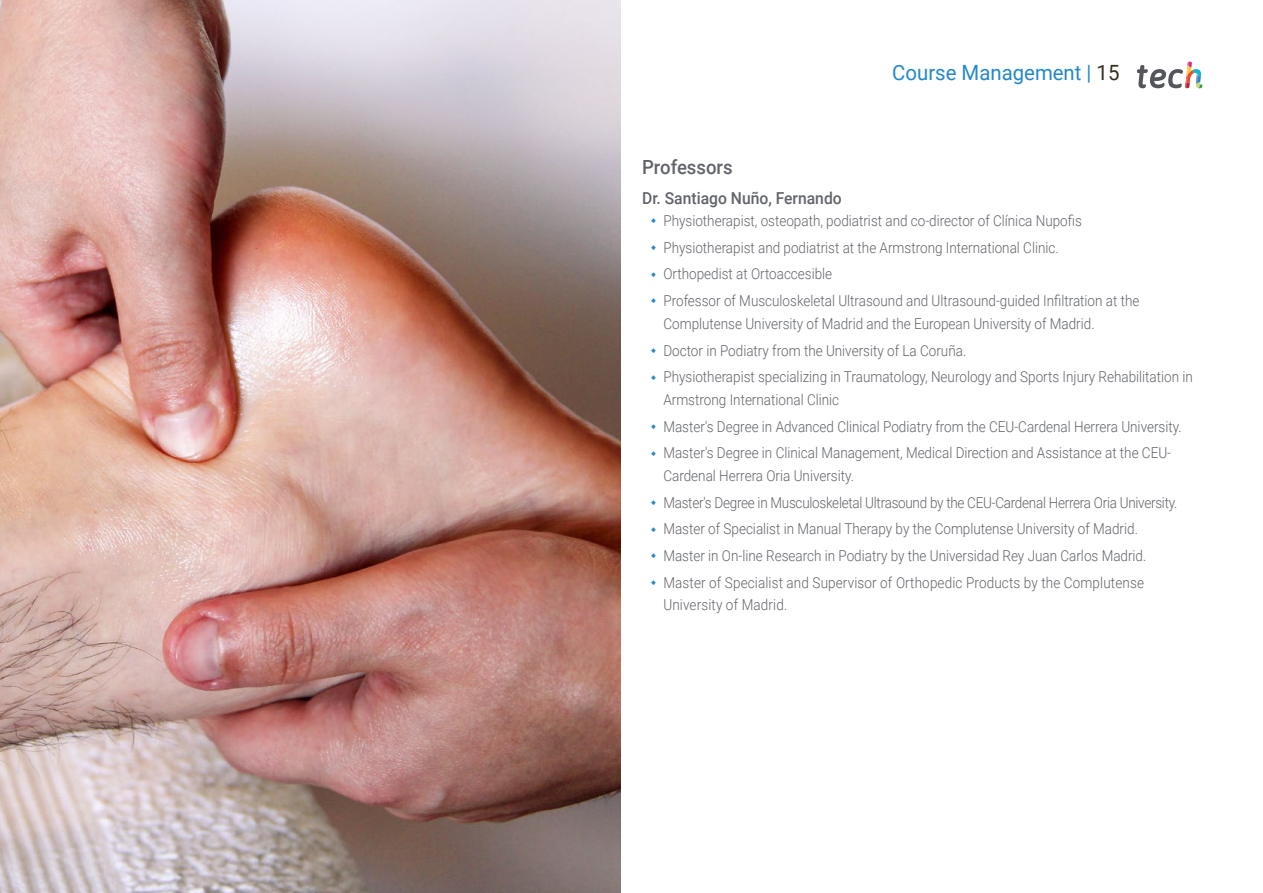
<style>
.page{position:relative;width:1263px;height:893px;background:#fff}
.page>*{position:absolute;margin:0;border:0;box-sizing:border-box;transform-origin:0 0}
.t1{font:21px "Roboto";color:#2488c9}
.t2{font:500 19.5px "Roboto";color:#61646a;scale:.95 1}
.t3{font:500 16.5px "Roboto";color:#61646a;scale:.95 1}
.t4{font:300 15px/26.7px "Roboto";color:#61646a;scale:.9 1}
.s1{color:#312e20}
</style>
<div class="page">
<svg style="left:1137px;top:62px;width:65px;height:27px"></svg>
<img style="left:0;top:0;width:621px;height:893px">
<h1 class="t1" style="left:892px;top:57px;width:229px">Course Management | <span class="s1">15</span></h1>
<h2 class="t2" style="left:642px;top:154px;width:97px">Professors</h2>
<p class="t3" style="left:642px;top:186px;width:212px">Dr. Santiago Nuño, Fernando</p>
<p class="t4" style="left:663px;top:207px;width:530px">Physiotherapist, osteopath, podiatrist and co-director of Clínica Nupofis Physiotherapist and podiatrist at the Armstrong International Clinic.<br>Orthopedist at Ortoaccesible<br>Professor of Musculoskeletal Ultrasound and Ultrasound-guided Infiltration at the</p>
<p class="t4" style="left:663px;top:309px;width:590px">Complutense University of Madrid and the European University of Madrid.<br>Doctor in Podiatry from the University of La Coruña.<br>Physiotherapist specializing in Traumatology, Neurology and Sports Injury Rehabilitation in</p>
<p class="t4" style="left:663px;top:385px;width:577px">Armstrong International Clinic<br>Master's Degree in Advanced Clinical Podiatry from the CEU-Cardenal Herrera University.<br>Master's Degree in Clinical Management, Medical Direction and Assistance at the CEU-</p>
<p class="t4" style="left:663px;top:461px;width:573px">Cardenal Herrera Oria University.<br>Master's Degree in Musculoskeletal Ultrasound by the CEU-Cardenal Herrera Oria University.<br>Master of Specialist in Manual Therapy by the Complutense University of Madrid.<br>Master in On-line Research in Podiatry by the Universidad Rey Juan Carlos Madrid.<br>Master of Specialist and Supervisor of Orthopedic Products by the Complutense</p>
<p class="t4" style="left:663px;top:591px;width:139px">University of Madrid.</p>
</div>
